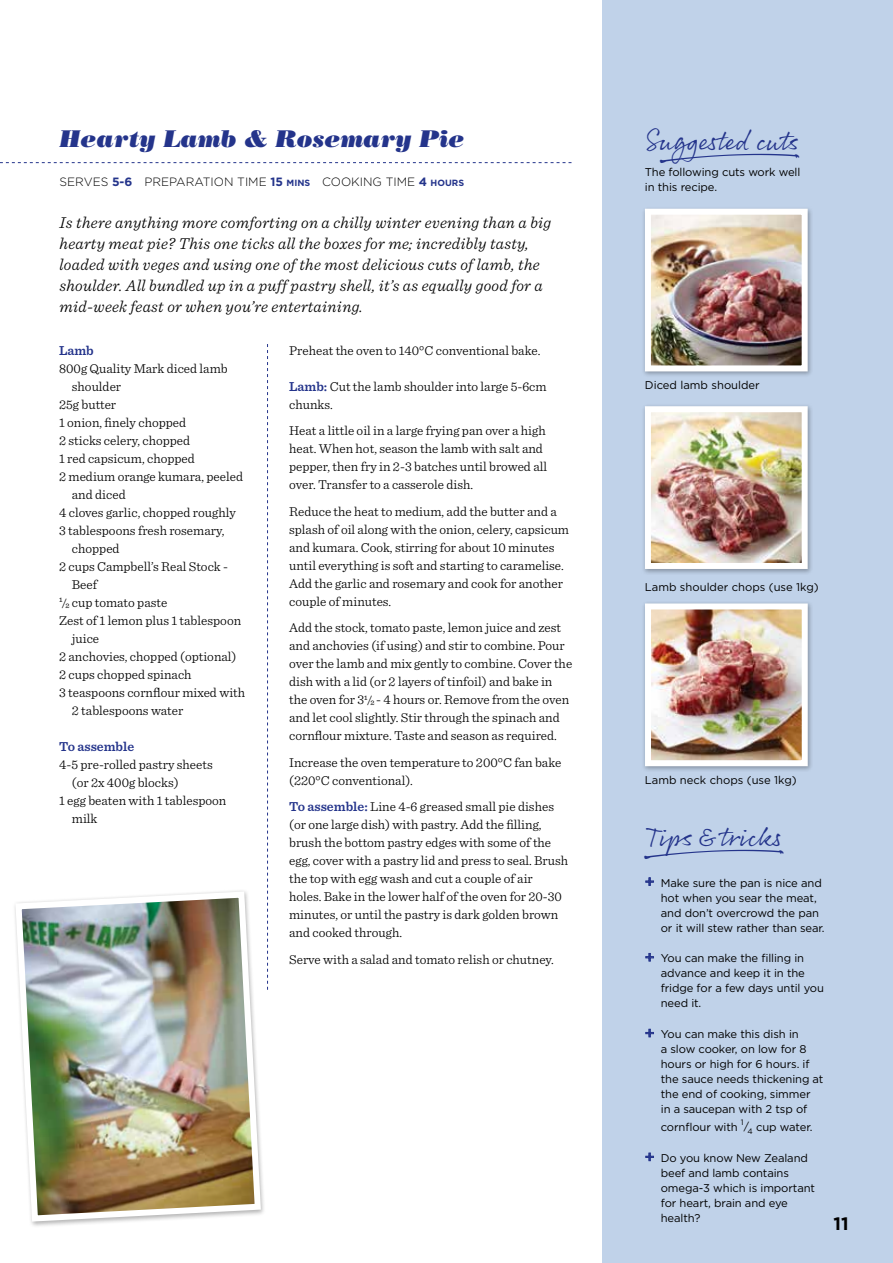
<style>
.page{position:relative;width:893px;height:1263px;background:#fff}
.page>*{position:absolute;margin:0;border:0;box-sizing:border-box;transform-origin:0 0}
.t1{font:27px "Rollerscript Smooth";color:#24348b}
.t2{font:italic 24px "Bodoni Std Poster";color:#24348b}
.t3{font:700 18px "Gotham";color:#000}
.t4{font:italic 300 16.5px/21px "Sentinel";letter-spacing:.02em;color:#000}
.t5{font:300 13.5px/18px "Sentinel";color:#000}
.t6{font:600 13.5px "Sentinel";color:#24348b}
.t7{font:300 12px "Gotham";color:#000}
.t8{font:11.25px/15px "Gotham";letter-spacing:-.01em;color:#000}
.s1{font-weight:700;color:#24348b}
.s2{font-weight:700;font-size:9px;color:#24348b}
.s3{font-weight:600;color:#24348b}
.s4{font-weight:400;font-size:10.5px}
.s5{font-weight:400;font-size:7.8px}
.s6{font-family:"Sentinel";font-weight:600;font-size:18px;color:#24348b}
.s7{font-size:10.5px}
</style>
<div class="page">
<svg style="left:267px;top:344px;width:1px;height:646px"></svg>
<div style="left:603px;top:0;width:290px;height:1263px;background:#c0d2e9"></div>
<svg style="left:645px;top:877px;width:9px;height:9px"></svg>
<svg style="left:645px;top:953px;width:9px;height:9px"></svg>
<svg style="left:645px;top:1028px;width:9px;height:10px"></svg>
<svg style="left:645px;top:1152px;width:9px;height:10px"></svg>
<svg style="left:0;top:162px;width:571px;height:1px"></svg>
<div style="left:641px;top:206px;width:172px;height:172px;background:#000;opacity:.3"></div>
<img style="left:652px;top:216px;width:149px;height:148px">
<div style="left:645px;top:209px;width:163px;height:162px;border:6px solid #fff"></div>
<div style="left:641px;top:403px;width:172px;height:172px;background:#000;opacity:.3"></div>
<img style="left:652px;top:413px;width:149px;height:149px">
<div style="left:645px;top:406px;width:163px;height:163px;border:6px solid #fff"></div>
<div style="left:641px;top:601px;width:172px;height:171px;background:#000;opacity:.3"></div>
<img style="left:652px;top:610px;width:149px;height:149px">
<div style="left:645px;top:603px;width:163px;height:163px;border:6px solid #fff"></div>
<img style="left:14px;top:890px;width:250px;height:335px">
<h2 class="t2" style="left:60px;top:124px;width:407px">Hearty Lamb &amp; Rosemary Pie</h2>
<p class="t7" style="left:60px;top:174px;width:406px">SERVES <span class="s1">5-6</span> PREPARATION TIME <span class="s1">15</span> <span class="s2">MINS</span> COOKING TIME <span class="s1">4</span> <span class="s2">HOURS</span></p>
<p class="t4" style="left:60px;top:211px;width:493px">Is there anything more comforting on a chilly winter evening than a big hearty meat pie? This one ticks all the boxes for me; incredibly tasty, loaded with veges and using one of the most delicious cuts of lamb, the shoulder. All bundled up in a puff pastry shell, it’s as equally good for a mid-week feast or when you’re entertaining.</p>
<p class="t5" style="left:289px;top:340px;width:253px">Preheat the oven to 140°C conventional bake.</p>
<p class="t5" style="left:289px;top:376px;width:259px"><span class="s3">Lamb:</span> Cut the lamb shoulder into large 5-6cm chunks.</p>
<p class="t5" style="left:289px;top:421px;width:259px">Heat a little oil in a large frying pan over a high heat. When hot, season the lamb with salt and pepper, then fry in 2-3 batches until browed all over. Transfer to a casserole dish.</p>
<p class="t5" style="left:289px;top:501px;width:281px">Reduce the heat to medium, add the butter and a splash of oil along with the onion, celery, capsicum and kumara. Cook, stirring for about 10 minutes until everything is soft and starting to caramelise.<br>Add the garlic and rosemary and cook for another couple of minutes.</p>
<p class="t5" style="left:289px;top:618px;width:285px">Add the stock, tomato paste, lemon juice and zest and anchovies (if using) and stir to combine. Pour over the lamb and mix gently to combine. Cover the dish with a lid (or 2 layers of tinfoil) and bake in the oven for 3<sup>1</sup><span class="s4">/</span><span class="s5">2</span> - 4 hours or. Remove from the oven and let cool slightly. Stir through the spinach and cornflour mixture. Taste and season as required.</p>
<p class="t5" style="left:289px;top:752px;width:274px">Increase the oven temperature to 200°C fan bake (220°C conventional).</p>
<p class="t5" style="left:289px;top:797px;width:281px"><span class="s3">To assemble:</span> Line 4-6 greased small pie dishes (or one large dish) with pastry. Add the filling, brush the bottom pastry edges with some of the egg, cover with a pastry lid and press to seal. Brush the top with egg wash and cut a couple of air holes. Bake in the lower half of the oven for 20-30 minutes, or until the pastry is dark golden brown and cooked through.</p>
<p class="t5" style="left:289px;top:949px;width:266px">Serve with a salad and tomato relish or chutney.</p>
<p class="t6" style="left:59px;top:340px;width:36px">Lamb</p>
<p class="t5" style="left:59px;top:358px;width:170px">800g Quality Mark diced lamb</p>
<p class="t5" style="left:72px;top:376px;width:51px">shoulder</p>
<p class="t5" style="left:59px;top:394px;width:59px">25g butter</p>
<p class="t5" style="left:59px;top:412px;width:129px">1 onion, finely chopped</p>
<p class="t5" style="left:59px;top:430px;width:133px">2 sticks celery, chopped</p>
<p class="t5" style="left:59px;top:448px;width:137px">1 red capsicum, chopped</p>
<p class="t5" style="left:59px;top:466px;width:185px">2 medium orange kumara, peeled</p>
<p class="t5" style="left:72px;top:484px;width:55px">and diced</p>
<p class="t5" style="left:59px;top:502px;width:178px">4 cloves garlic, chopped roughly</p>
<p class="t5" style="left:59px;top:520px;width:167px">3 tablespoons fresh rosemary,</p>
<p class="t5" style="left:72px;top:538px;width:49px">chopped</p>
<p class="t5" style="left:59px;top:556px;width:170px">2 cups Campbell’s Real Stock -</p>
<p class="t5" style="left:72px;top:574px;width:27px">Beef</p>
<p class="t5" style="left:59px;top:592px;width:110px"><sup>1</sup><span class="s4">/</span><span class="s5">2</span> cup tomato paste</p>
<p class="t5" style="left:59px;top:610px;width:184px">Zest of 1 lemon plus 1 tablespoon</p>
<p class="t5" style="left:72px;top:628px;width:29px">juice</p>
<p class="t5" style="left:59px;top:646px;width:179px">2 anchovies, chopped (optional)</p>
<p class="t5" style="left:59px;top:664px;width:134px">2 cups chopped spinach</p>
<p class="t5" style="left:59px;top:682px;width:188px">3 teaspoons cornflour mixed with</p>
<p class="t5" style="left:72px;top:700px;width:113px">2 tablespoons water</p>
<p class="t6" style="left:59px;top:736px;width:77px">To assemble</p>
<p class="t5" style="left:59px;top:754px;width:155px">4-5 pre-rolled pastry sheets</p>
<p class="t5" style="left:72px;top:772px;width:108px">(or 2x 400g blocks)</p>
<p class="t5" style="left:59px;top:790px;width:169px">1 egg beaten with 1 tablespoon</p>
<p class="t5" style="left:72px;top:808px;width:27px">milk</p>
<h1 class="t1" style="left:645px;top:124px;width:155px">Suggested cuts</h1>
<p class="t8" style="left:645px;top:165px;width:157px">The following cuts work well in this recipe.</p>
<p class="t8" style="left:645px;top:377px;width:116px">Diced lamb shoulder</p>
<p class="t8" style="left:645px;top:579px;width:175px">Lamb shoulder chops (use 1kg)</p>
<p class="t8" style="left:645px;top:772px;width:153px">Lamb neck chops (use 1kg)</p>
<h1 class="t1" style="left:645px;top:820px;width:138px">Tips &amp; tricks</h1>
<p class="t8" style="left:661px;top:875px;width:165px;text-indent:-16px"><span class="s6">+</span> Make sure the pan is nice and hot when you sear the meat, and don’t overcrowd the pan or it will stew rather than sear.</p>
<p class="t8" style="left:661px;top:951px;width:165px;text-indent:-16px"><span class="s6">+</span> You can make the filling in advance and keep it in the fridge for a few days until you need it.</p>
<p class="t8" style="left:661px;top:1026px;width:164px;text-indent:-16px"><span class="s6">+</span> You can make this dish in<br>a slow cooker, on low for 8 hours or high for 6 hours. if the sauce needs thickening at the end of cooking, simmer<br>in a saucepan with 2 tsp of</p>
<p class="t8" style="left:661px;top:1119px;width:153px">cornflour with <sup>1</sup><span class="s7">/</span><sub>4</sub> cup water.</p>
<p class="t8" style="left:661px;top:1150px;width:156px;text-indent:-16px"><span class="s6">+</span> Do you know New Zealand beef and lamb contains omega-3 which is important for heart, brain and eye health?</p>
<h3 class="t3" style="left:833px;top:1212px;width:17px">11</h3>
</div>
